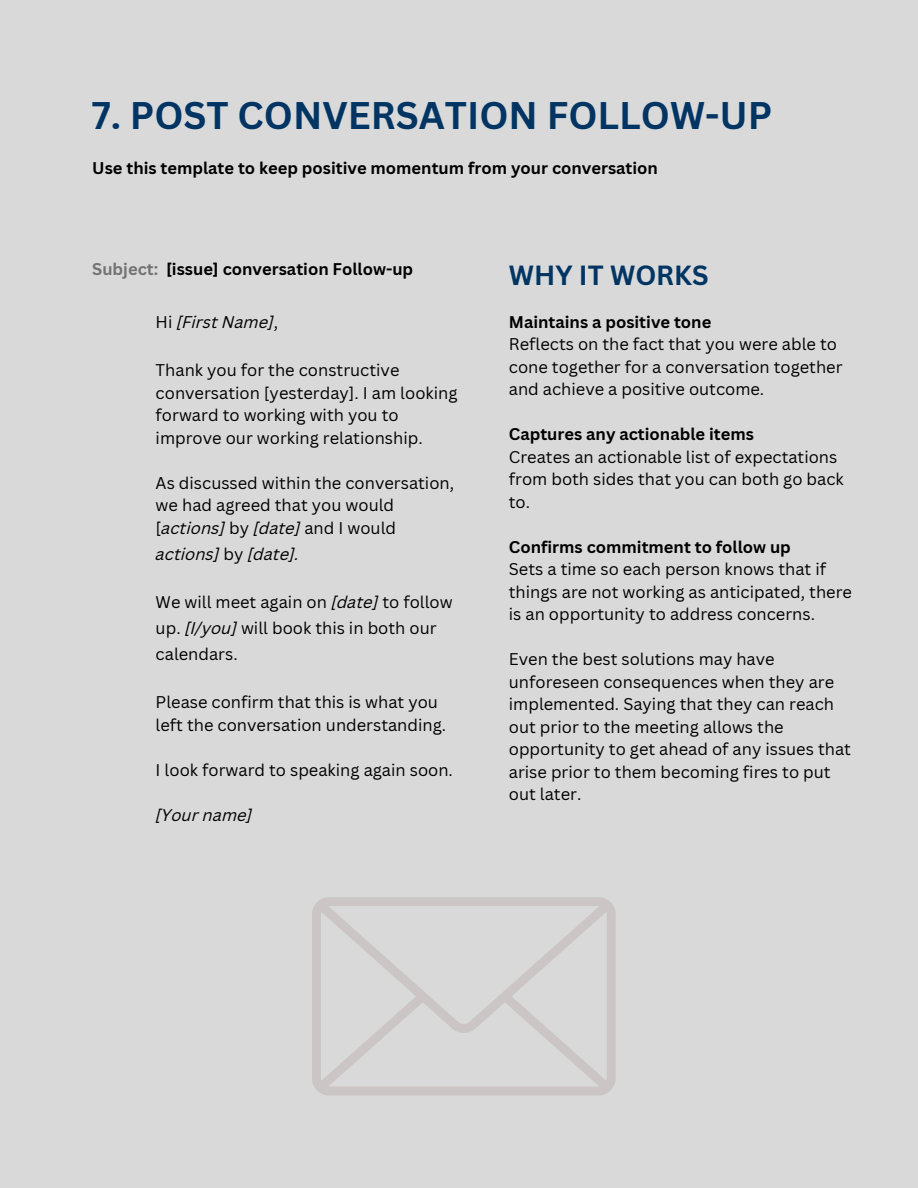
<style>
.page{position:relative;width:918px;height:1188px;background:#d9d9d9}
.page>*{position:absolute;margin:0;border:0;box-sizing:border-box;transform-origin:0 0}
.t1{font:700 37.5px "Canva Sans";color:#003563}
.t2{font:700 27px "Canva Sans";color:#003563}
.t3{font:16.5px/22.5px "Canva Sans";color:#000}
.t4{font:700 16.5px "Canva Sans";color:#000}
.t5{font:italic 16.5px "Canva Sans";color:#000}
.s1{color:#737373}
.s2{font-style:normal}
.s3{font-style:italic}
</style>
<div class="page">
<svg style="left:312px;top:897px;width:304px;height:199px"></svg>
<h1 class="t1" style="left:92px;top:89px;width:682px">7. POST CONVERSATION FOLLOW-UP</h1>
<p class="t4" style="left:92px;top:157px;width:567px">Use this template to keep positive momentum from your conversation</p>
<p class="t4" style="left:92px;top:257px;width:323px"><span class="s1">Subject:</span> [issue] conversation Follow-up</p>
<p class="t5" style="left:156px;top:315px;width:124px"><span class="s2">Hi</span> [First Name]<span class="s2">,</span></p>
<p class="t3" style="left:156px;top:359px;width:303px">Thank you for the constructive conversation [yesterday]. I am looking forward to working with you to improve our working relationship.</p>
<p class="t3" style="left:156px;top:471px;width:300px">As discussed within the conversation, we had agreed that you would [<span class="s3">actions]</span> by <span class="s3">[date]</span> and I would</p>
<p class="t5" style="left:156px;top:547px;width:145px">actions] <span class="s2">by</span> [date].</p>
<p class="t3" style="left:156px;top:589px;width:299px;line-height:25.8px">We will meet again on <span class="s3">[date]</span> to follow up. <span class="s3">[I/you]</span> will book this in both our calendars.</p>
<p class="t3" style="left:156px;top:691px;width:292px">Please confirm that this is what you left the conversation understanding.</p>
<p class="t3" style="left:156px;top:758px;width:299px">I look forward to speaking again soon.</p>
<p class="t5" style="left:156px;top:808px;width:98px">[Your name]</p>
<h2 class="t2" style="left:509px;top:256px;width:201px">WHY IT WORKS</h2>
<p class="t4" style="left:509px;top:310px;width:204px">Maintains a positive tone</p>
<p class="t3" style="left:509px;top:333px;width:335px">Reflects on the fact that you were able to cone together for a conversation together and achieve a positive outcome.</p>
<p class="t4" style="left:509px;top:423px;width:247px">Captures any actionable items</p>
<p class="t3" style="left:509px;top:445px;width:336px">Creates an actionable list of expectations from both sides that you can both go back to.</p>
<p class="t4" style="left:509px;top:535px;width:284px">Confirms commitment to follow up</p>
<p class="t3" style="left:509px;top:558px;width:345px">Sets a time so each person knows that if things are not working as anticipated, there is an opportunity to address concerns.</p>
<p class="t3" style="left:509px;top:648px;width:344px">Even the best solutions may have unforeseen consequences when they are implemented. Saying that they can reach out prior to the meeting allows the opportunity to get ahead of any issues that arise prior to them becoming fires to put out later.</p>
</div>
